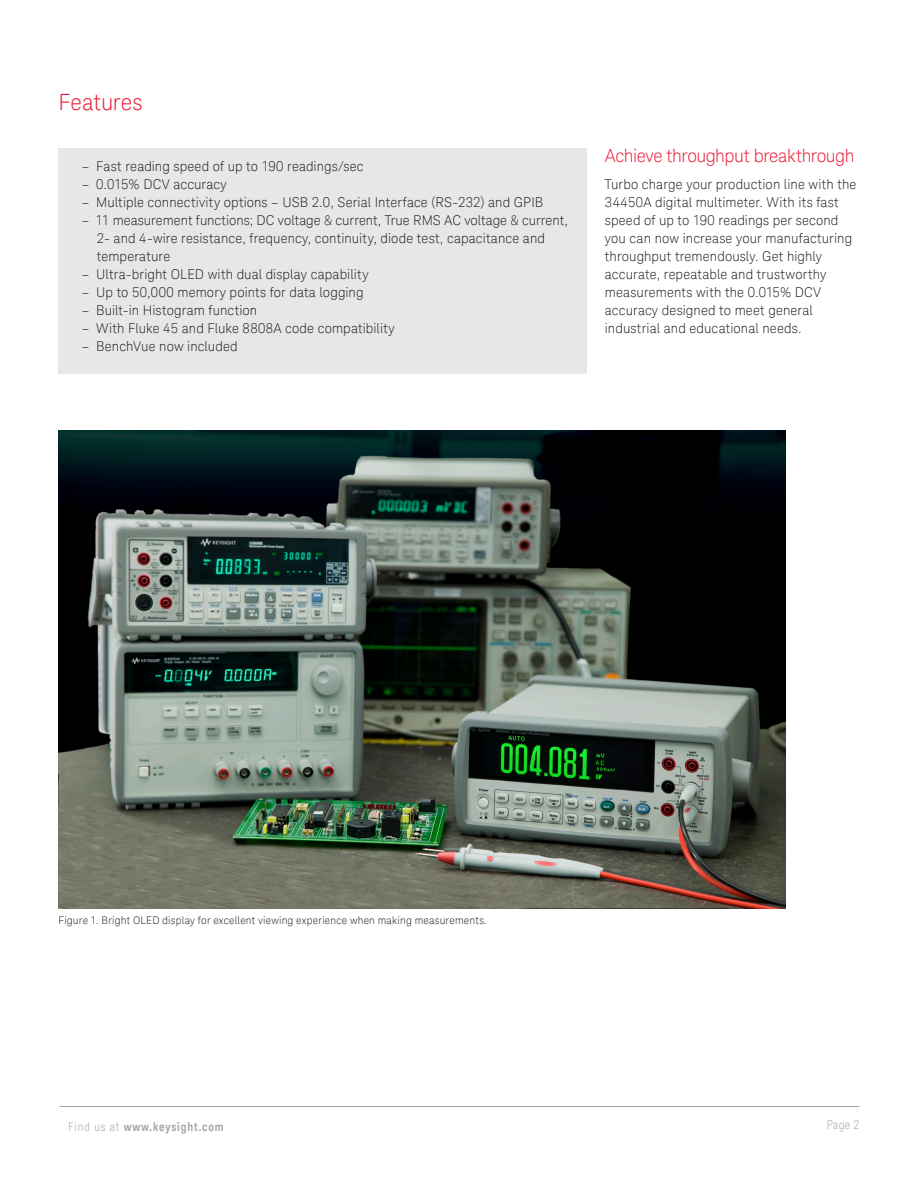
<style>
.page{position:relative;width:918px;height:1188px;background:#fff}
.page>*{position:absolute;margin:0;border:0;box-sizing:border-box;transform-origin:0 0}
.K_Heading_1{font:300 22.5px "Keysight Sans";color:#ed1a36}
.K_Heading_2{font:300 18px "Keysight Sans";letter-spacing:-.025em;color:#ed1a36}
.K_Body_Text{font:300 13.5px/18px "Keysight Sans";letter-spacing:.01em;color:#231f20}
.t1{font:700 12px "Keysight Sans Condensed";letter-spacing:.07em;color:#a4a1a9}
.t2{font:300 condensed 12px "Keysight Sans";color:#a4a1a9}
.K_Captions{font:300 10.5px "Keysight Sans";letter-spacing:.02em;color:#231f20}
.s1{font-family:"Keysight Sans";font-weight:300;font-stretch:condensed}
</style>
<div class="page">
<div style="left:59px;top:149px;width:528px;height:225px;background:#e6e7e9"></div>
<img style="left:59px;top:430px;width:726px;height:478px">
<hr style="left:60px;top:1106px;width:799px;height:1px;background:#a4a1a9">
<p class="K_Heading_1" style="left:59px;top:89px;width:85px">Features</p>
<p class="K_Body_Text" style="left:82px;top:158px;width:283px">– Fast reading speed of up to 190 readings/sec</p>
<p class="K_Body_Text" style="left:82px;top:176px;width:146px">– 0.015% DCV accuracy</p>
<p class="K_Body_Text" style="left:82px;top:194px;width:463px">– Multiple connectivity options – USB 2.0, Serial Interface (RS-232) and GPIB</p>
<p class="K_Body_Text" style="left:97px;top:212px;width:473px;text-indent:-15px">– 11 measurement functions; DC voltage &amp; current, True RMS AC voltage &amp; current,<br>2- and 4-wire resistance, frequency, continuity, diode test, capacitance and temperature</p>
<p class="K_Body_Text" style="left:82px;top:266px;width:288px">– Ultra-bright OLED with dual display capability</p>
<p class="K_Body_Text" style="left:82px;top:284px;width:283px">– Up to 50,000 memory points for data logging</p>
<p class="K_Body_Text" style="left:82px;top:302px;width:177px">– Built-in Histogram function</p>
<p class="K_Body_Text" style="left:82px;top:320px;width:314px">– With Fluke 45 and Fluke 8808A code compatibility</p>
<p class="K_Body_Text" style="left:82px;top:338px;width:157px">– BenchVue now included</p>
<p class="K_Heading_2" style="left:605px;top:145px;width:251px">Achieve throughput breakthrough</p>
<p class="K_Body_Text" style="left:605px;top:175px;width:253px">Turbo charge your production line with the 34450A digital multimeter. With its fast speed of up to 190 readings per second you can now increase your manufacturing throughput tremendously. Get highly accurate, repeatable and trustworthy measurements with the 0.015% DCV accuracy designed to meet general industrial and educational needs.</p>
<p class="K_Captions" style="left:59px;top:915px;width:430px">Figure 1. Bright OLED display for excellent viewing experience when making measurements.</p>
<p class="t1" style="left:68px;top:1119px;width:157px"><span class="s1">Find us at</span> www.keysight.com</p>
<p class="t2" style="left:827px;top:1117px;width:34px">Page 2</p>
</div>
